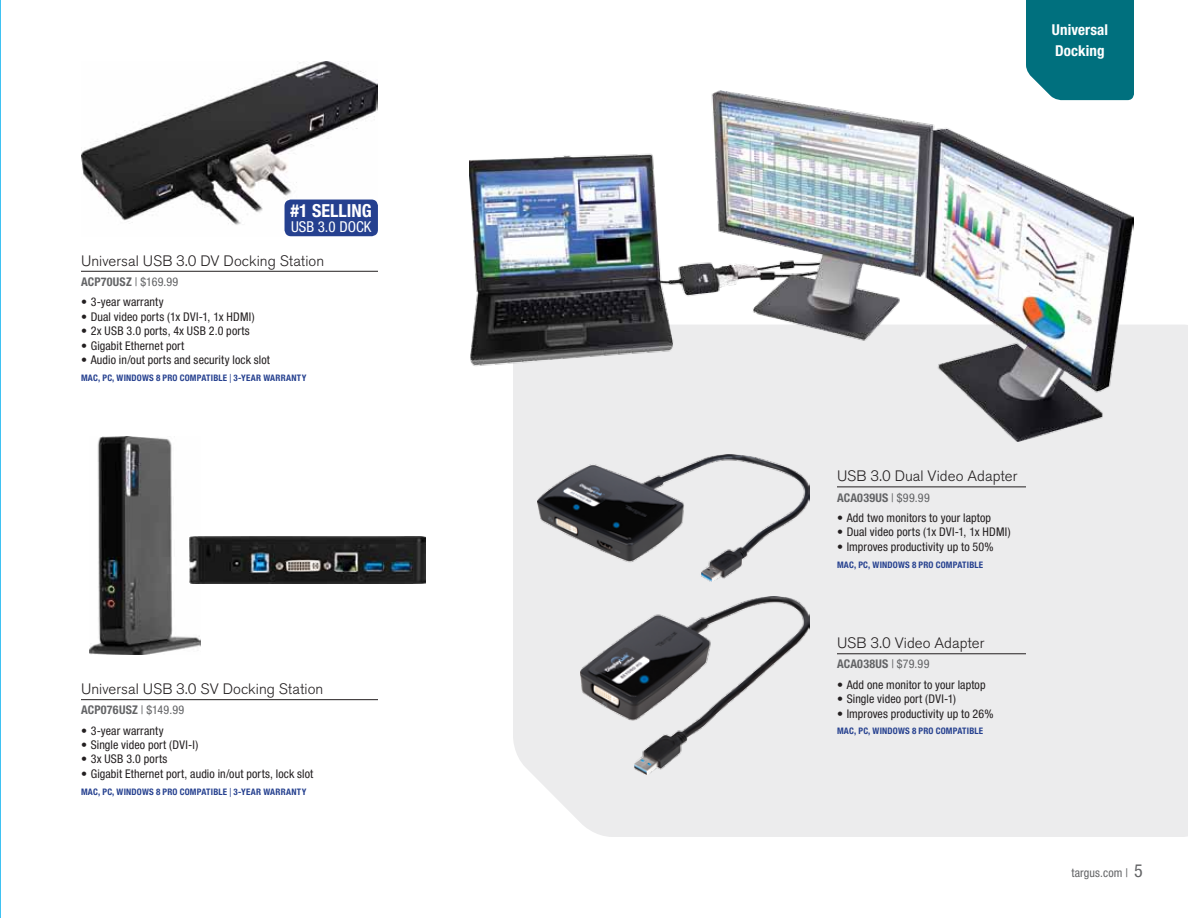
<style>
.page{position:relative;width:1188px;height:918px;background:#fff}
.page>*{position:absolute;margin:0;border:0;box-sizing:border-box;transform-origin:0 0}
.t1{font:700 condensed 18px "Helvetica Neue LT Std";color:#fff}
.t2{font:300 15px "Akzidenz Grotesk BE";letter-spacing:.005em;color:#231f20}
.t3{font:700 condensed 15px/21px "Helvetica Neue LT Std";letter-spacing:.005em;color:#fff}
.t4{font:condensed 15px "Helvetica Neue LT Std";color:#fff}
.t5{font:condensed 12px "Helvetica Neue LT Std";letter-spacing:.01em;color:#231f20}
.t6{font:700 condensed 12px "Helvetica Neue LT Std";letter-spacing:.02em;color:#636466}
.t7{font:condensed 12px "Helvetica Neue LT Std";letter-spacing:.01em;color:#636466}
.t8{font:700 condensed 9px "Helvetica Neue LT Std";letter-spacing:.03em;color:#25408f}
.s1{font-weight:400}
.s2{font-weight:400;font-stretch:normal}
.s3{font-size:18px}
</style>
<div class="page">
<div style="left:513px;top:325px;width:675px;height:512px;background:#ececed"></div>
<img style="left:81px;top:61px;width:297px;height:175px">
<img style="left:538px;top:455px;width:272px;height:127px">
<img style="left:581px;top:596px;width:229px;height:178px">
<img style="left:470px;top:90px;width:664px;height:352px">
<img style="left:89px;top:436px;width:111px;height:219px">
<img style="left:189px;top:537px;width:237px;height:47px">
<hr style="left:837px;top:653px;width:189px;height:1px;background:#231f20">
<hr style="left:81px;top:699px;width:297px;height:1px;background:#231f20">
<hr style="left:837px;top:487px;width:189px;height:1px;background:#231f20">
<hr style="left:81px;top:271px;width:297px;height:1px;background:#231f20">
<div style="left:285px;top:200px;width:93px;height:36px;background:#25408f;border-radius:6px"></div>
<div style="left:1026px;top:0;width:108px;height:100px;background:#00707e"></div>
<hr style="left:0;top:0;width:1px;height:918px;background:#00aeef">
<h1 class="t1" style="left:291px;top:200px;width:81px">#1 SELLING</h1>
<p class="t4" style="left:291px;top:218px;width:82px">USB 3.0 DOCK</p>
<p class="t2" style="left:81px;top:252px;width:245px">Universal USB 3.0 DV Docking Station</p>
<p class="t6" style="left:81px;top:274px;width:99px">ACP70USZ <span class="s1">| $169.99</span></p>
<p class="t5" style="left:81px;top:295px;width:84px">• 3-year warranty</p>
<p class="t5" style="left:81px;top:310px;width:175px">• Dual video ports (1x DVI-1, 1x HDMI)</p>
<p class="t5" style="left:81px;top:324px;width:170px">• 2x USB 3.0 ports, 4x USB 2.0 ports</p>
<p class="t5" style="left:81px;top:338px;width:105px">• Gigabit Ethernet port</p>
<p class="t5" style="left:81px;top:353px;width:191px">• Audio in/out ports and security lock slot</p>
<p class="t8" style="left:81px;top:372px;width:63px">MAC, PC, WINDOWS</p>
<p class="t8" style="left:156px;top:372px;width:30px">8 PRO COMPATIBLE</p>
<p class="t8" style="left:229px;top:372px;width:23px"><span class="s2">|</span> 3-YEAR</p>
<p class="t8" style="left:263px;top:372px;width:7px">WARRANT</p>
<p class="t8" style="left:302px;top:372px;width:6px">Y</p>
<p class="t2" style="left:81px;top:680px;width:244px">Universal USB 3.0 SV Docking Station</p>
<p class="t6" style="left:81px;top:703px;width:105px">ACP076USZ <span class="s1">| $149.99</span></p>
<p class="t5" style="left:81px;top:724px;width:84px">• 3-year warranty</p>
<p class="t5" style="left:81px;top:738px;width:119px">• Single video port (DVI-I)</p>
<p class="t5" style="left:81px;top:752px;width:88px">• 3x USB 3.0 ports</p>
<p class="t5" style="left:81px;top:767px;width:234px">• Gigabit Ethernet port, audio in/out ports, lock slot</p>
<p class="t8" style="left:81px;top:786px;width:63px">MAC, PC, WINDOWS</p>
<p class="t8" style="left:156px;top:786px;width:30px">8 PRO COMPATIBLE</p>
<p class="t8" style="left:229px;top:786px;width:23px"><span class="s2">|</span> 3-YEAR</p>
<p class="t8" style="left:263px;top:786px;width:7px">WARRANT</p>
<p class="t8" style="left:302px;top:786px;width:6px">Y</p>
<p class="t3" style="left:1052px;top:19px;width:58px">UNIVERSAL<br>DOCKING</p>
<p class="t2" style="left:837px;top:468px;width:182px">USB 3.0 Dual Video Adapter</p>
<p class="t6" style="left:837px;top:490px;width:94px">ACA039US <span class="s1">| $99.99</span></p>
<p class="t5" style="left:837px;top:511px;width:156px">• Add two monitors to your laptop</p>
<p class="t5" style="left:837px;top:525px;width:175px">• Dual video ports (1x DVI-1, 1x HDMI)</p>
<p class="t5" style="left:837px;top:540px;width:158px">• Improves productivity up to 50%</p>
<p class="t8" style="left:837px;top:559px;width:63px">MAC, PC, WIN DOWS</p>
<p class="t8" style="left:912px;top:559px;width:35px">8 PRO COMPATIBLE</p>
<p class="t2" style="left:837px;top:634px;width:149px">USB 3.0 Video Adapter</p>
<p class="t6" style="left:837px;top:657px;width:94px">ACA038US <span class="s1">| $79.99</span></p>
<p class="t5" style="left:837px;top:678px;width:150px">• Add one monitor to your laptop</p>
<p class="t5" style="left:837px;top:692px;width:121px">• Single video port (DVI-1)</p>
<p class="t5" style="left:837px;top:706px;width:158px">• Improves productivity up to 26%</p>
<p class="t8" style="left:837px;top:726px;width:63px">MAC, PC, WINDOWS</p>
<p class="t8" style="left:912px;top:726px;width:30px">8 PRO COMPATIBLE</p>
<p class="t7" style="left:1071px;top:866px;width:73px">targus.com | <span class="s3">5</span></p>
</div>
